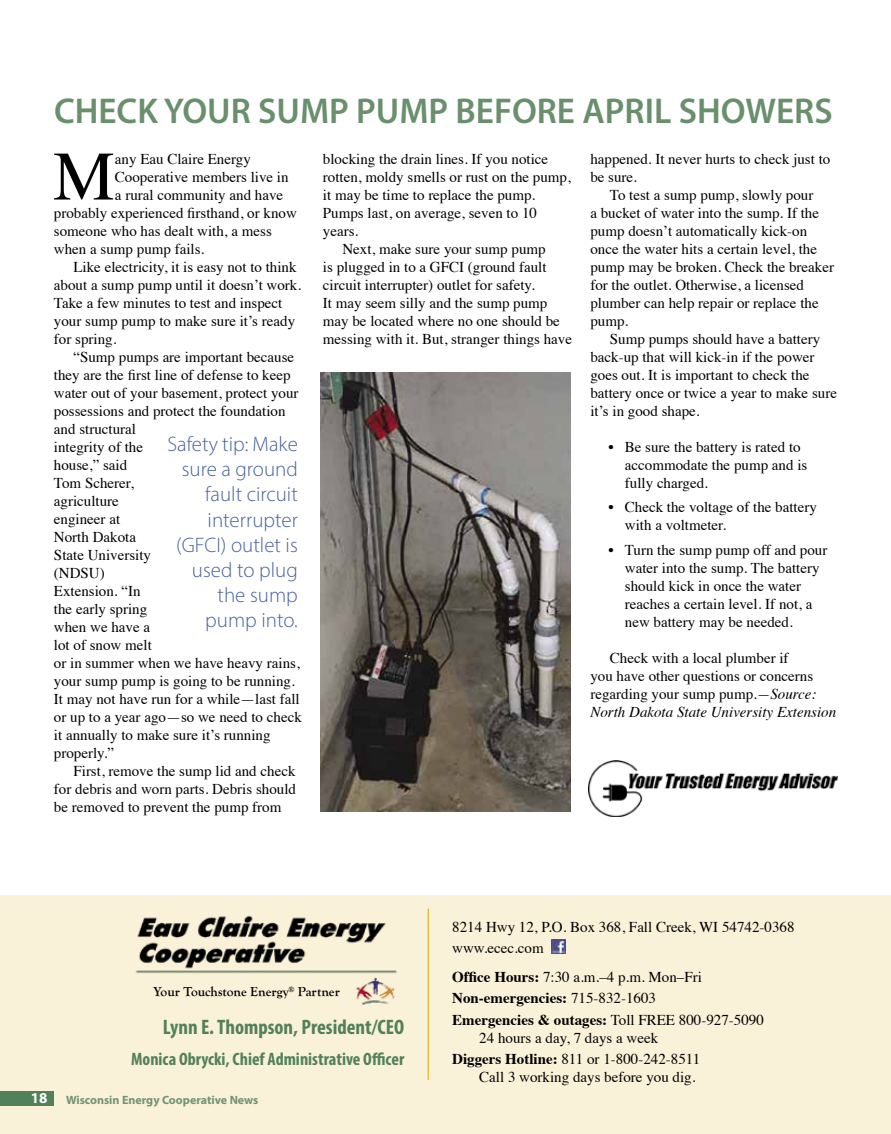
<style>
.page{position:relative;width:891px;height:1134px;background:#fff}
.page>*{position:absolute;margin:0;border:0;box-sizing:border-box;transform-origin:0 0}
.t1{font:69.45px "Times";color:#000}
.t2{font:600 36px "Myriad Pro";color:#6a8f6c}
.t3{font:300 21px/25.2px "Myriad Pro";color:#49639c;text-align:right}
.t4{font:700 condensed 21px "Myriad Pro";color:#518159}
.t5{font:700 condensed 18px "Myriad Pro";color:#518159}
.t6{font:15px/18px "Times";color:#000}
.t7{font:700 13.5px "Goudy Old Style T";color:#000}
.t8{font:700 12px "Myriad Pro";color:#729473}
.s1{font-style:italic}
.s2{font-size:15px;color:#fff}
.s3{font-weight:700}
</style>
<div class="page">
<div style="left:0;top:896px;width:891px;height:238px;background:#faf1d9"></div>
<hr style="left:428px;top:909px;width:1px;height:171px;background:#e6bd44">
<img style="left:551px;top:940px;width:14px;height:14px">
<img style="left:135px;top:915px;width:262px;height:90px">
<div style="left:0;top:1091px;width:54px;height:14px;background:#518159"></div>
<img style="left:321px;top:372px;width:249px;height:439px">
<img style="left:589px;top:760px;width:249px;height:56px">
<h2 class="t2" style="left:54px;top:88px;width:780px">CHECK YOUR SUMP PUMP BEFORE APRIL SHOWERS</h2>
<h1 class="t1" style="left:53px;top:111px;width:63px">M</h1>
<p class="t6" style="left:115px;top:148px;width:137px">any Eau Claire Energy</p>
<p class="t6" style="left:115px;top:166px;width:175px">Cooperative members live in</p>
<p class="t6" style="left:115px;top:184px;width:170px">a rural community and have</p>
<p class="t6" style="left:54px;top:202px;width:244px">probably experienced firsthand, or know</p>
<p class="t6" style="left:54px;top:220px;width:219px">someone who has dealt with, a mess</p>
<p class="t6" style="left:54px;top:238px;width:152px">when a sump pump fails.</p>
<p class="t6" style="left:73px;top:256px;width:225px">Like electricity, it is easy not to think</p>
<p class="t6" style="left:54px;top:274px;width:249px">about a sump pump until it doesn’t work.</p>
<p class="t6" style="left:54px;top:292px;width:230px">Take a few minutes to test and inspect</p>
<p class="t6" style="left:54px;top:310px;width:243px">your sump pump to make sure it’s ready</p>
<p class="t6" style="left:54px;top:328px;width:64px">for spring.</p>
<p class="t6" style="left:73px;top:346px;width:222px">“Sump pumps are important because</p>
<p class="t6" style="left:54px;top:364px;width:238px">they are the first line of defense to keep</p>
<p class="t6" style="left:54px;top:382px;width:246px">water out of your basement, protect your</p>
<p class="t6" style="left:54px;top:400px;width:233px">possessions and protect the foundation</p>
<p class="t6" style="left:54px;top:418px;width:84px">and structural</p>
<p class="t6" style="left:54px;top:436px;width:91px">integrity of the</p>
<p class="t6" style="left:54px;top:454px;width:75px">house,” said</p>
<p class="t6" style="left:54px;top:472px;width:81px">Tom Scherer,</p>
<p class="t6" style="left:54px;top:490px;width:66px">agriculture</p>
<p class="t6" style="left:54px;top:508px;width:68px">engineer at</p>
<p class="t6" style="left:54px;top:526px;width:84px">North Dakota</p>
<p class="t6" style="left:54px;top:544px;width:99px">State University</p>
<p class="t6" style="left:54px;top:562px;width:52px">(NDSU)</p>
<p class="t6" style="left:54px;top:580px;width:88px">Extension. “In</p>
<p class="t6" style="left:54px;top:598px;width:95px">the early spring</p>
<p class="t6" style="left:54px;top:616px;width:98px">when we have a</p>
<p class="t6" style="left:54px;top:634px;width:99px">lot of snow melt</p>
<p class="t6" style="left:54px;top:652px;width:247px">or in summer when we have heavy rains,</p>
<p class="t6" style="left:54px;top:670px;width:242px">your sump pump is going to be running.</p>
<p class="t6" style="left:54px;top:688px;width:247px">It may not have run for a while—last fall</p>
<p class="t6" style="left:54px;top:706px;width:249px">or up to a year ago—so we need to check</p>
<p class="t6" style="left:54px;top:724px;width:218px">it annually to make sure it’s running</p>
<p class="t6" style="left:54px;top:742px;width:62px">properly.”</p>
<p class="t6" style="left:73px;top:760px;width:224px">First, remove the sump lid and check</p>
<p class="t6" style="left:54px;top:778px;width:244px">for debris and worn parts. Debris should</p>
<p class="t6" style="left:54px;top:796px;width:229px">be removed to prevent the pump from</p>
<h3 class="t3" style="left:167px;top:431px;width:132px">Safety tip: Make sure a ground fault circuit interrupter (GFCI) outlet is used to plug the sump pump into.</h3>
<p class="t6" style="left:323px;top:148px;width:227px">blocking the drain lines. If you notice</p>
<p class="t6" style="left:323px;top:166px;width:249px">rotten, moldy smells or rust on the pump,</p>
<p class="t6" style="left:323px;top:184px;width:214px">it may be time to replace the pump.</p>
<p class="t6" style="left:323px;top:202px;width:216px">Pumps last, on average, seven to 10</p>
<p class="t6" style="left:323px;top:220px;width:37px">years.</p>
<p class="t6" style="left:342px;top:238px;width:205px">Next, make sure your sump pump</p>
<p class="t6" style="left:323px;top:256px;width:225px">is plugged in to a GFCI (ground fault</p>
<p class="t6" style="left:323px;top:274px;width:213px">circuit interrupter) outlet for safety.</p>
<p class="t6" style="left:323px;top:292px;width:226px">It may seem silly and the sump pump</p>
<p class="t6" style="left:323px;top:310px;width:239px">may be located where no one should be</p>
<p class="t6" style="left:323px;top:328px;width:251px">messing with it. But, stranger things have</p>
<p class="t6" style="left:590px;top:148px;width:241px">happened. It never hurts to check just to be sure.</p>
<p class="t6" style="left:590px;top:184px;width:245px;text-indent:20px">To test a sump pump, slowly pour<br>a bucket of water into the sump. If the pump doesn’t automatically kick-on once the water hits a certain level, the pump may be broken. Check the breaker for the outlet. Otherwise, a licensed plumber can help repair or replace the pump.</p>
<p class="t6" style="left:590px;top:328px;width:248px;text-indent:20px">Sump pumps should have a battery back-up that will kick-in if the power goes out. It is important to check the battery once or twice a year to make sure it’s in good shape.</p>
<p class="t6" style="left:625px;top:436px;width:184px;text-indent:-16px">• Be sure the battery is rated to accommodate the pump and is fully charged.</p>
<p class="t6" style="left:625px;top:497px;width:194px;text-indent:-16px">• Check the voltage of the battery with a voltmeter.</p>
<p class="t6" style="left:625px;top:540px;width:204px;text-indent:-16px">• Turn the sump pump off and pour water into the sump. The battery should kick in once the water reaches a certain level. If not, a new battery may be needed.</p>
<p class="t6" style="left:590px;top:648px;width:247px;text-indent:20px">Check with a local plumber if<br>you have other questions or concerns regarding your sump pump.<span class="s1">—Source:<br>North Dakota State University Extension</span></p>
<p class="t7" style="left:153px;top:984px;width:188px">Your Touchstone Energy<sup>®</sup> Partner</p>
<h3 class="t4" style="left:163px;top:1014px;width:243px">Lynn E. Thompson, President/CEO</h3>
<p class="t5" style="left:131px;top:1048px;width:275px">Monica Obrycki, Chief Administrative Officer</p>
<p class="t8" style="left:31px;top:1092px;width:229px"><span class="s2">18</span> Wisconsin Energy Cooperative News</p>
<p class="t6" style="left:452px;top:915px;width:344px;line-height:21.5px">8214 Hwy 12, P.O. Box 368, Fall Creek, WI 54742-0368 www.ecec.com</p>
<p class="t6" style="left:452px;top:965px;width:313px;line-height:21.5px"><span class="s3">Office Hours:</span> 7:30 a.m.–4 p.m. Mon–Fri<br><span class="s3">Non-emergencies:</span> 715-832-1603<br><span class="s3">Emergencies &amp; outages:</span> Toll FREE 800-927-5090</p>
<p class="t6" style="left:452px;top:1026px;width:250px;line-height:21.5px;text-indent:27px">24 hours a day, 7 days a week<br><span class="s3">Diggers Hotline:</span> 811 or 1-800-242-8511</p>
<p class="t6" style="left:479px;top:1067px;width:218px">Call 3 working days before you dig.</p>
</div>
